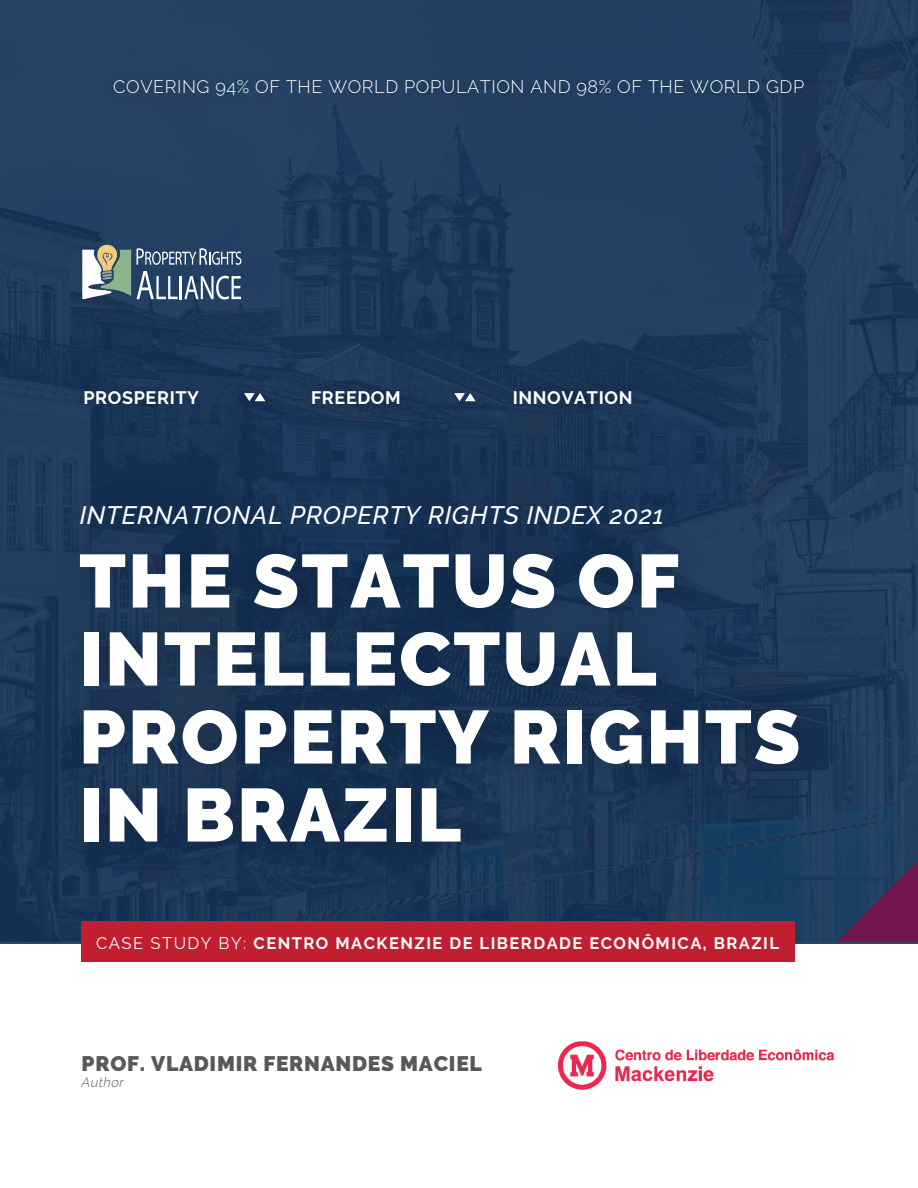
<style>
.page{position:relative;width:918px;height:1188px;background:#fff}
.page>*{position:absolute;margin:0;border:0;box-sizing:border-box;transform-origin:0 0}
.t1{font:900 75px/78px "Raleway";letter-spacing:.03em;color:#fff}
.t2{font:italic 500 25.2px "Raleway";letter-spacing:.03em;color:#fff}
.t3{font:900 21px "Raleway";letter-spacing:.035em;color:#595959}
.t4{font:300 18px "Raleway";letter-spacing:.035em;color:#fff}
.t5{font:700 18px "Raleway";letter-spacing:.035em;color:#fff}
.t6{font:700 16.5px "Raleway";letter-spacing:.09em;color:#fff}
.t7{font:italic 300 13.5px "Raleway";letter-spacing:.035em;color:#595959}
.s1{font-weight:400}
</style>
<div class="page">
<div style="left:0;top:0;width:918px;height:944px;background:linear-gradient(to right,#203c5e,#203d5e)"></div>
<svg style="left:837px;top:861px;width:81px;height:81px;background:#4e2656"></svg>
<div style="left:103px;top:68px;width:712px;height:39px;background:#233f62"></div>
<div style="left:82px;top:921px;width:713px;height:41px;background:#c11f2f"></div>
<img style="left:43px;top:466px;width:658px;height:39px">
<img style="left:67px;top:372px;width:583px;height:54px">
<svg style="left:244px;top:393px;width:21px;height:8px"></svg>
<svg style="left:454px;top:393px;width:22px;height:8px"></svg>
<svg style="left:82px;top:244px;width:49px;height:55px"></svg>
<svg style="left:137px;top:248px;width:104px;height:17px;background:#5f758d"></svg>
<svg style="left:137px;top:271px;width:41px;height:28px"></svg>
<hr style="left:180px;top:276px;width:2px;height:23px;background:#fff">
<svg style="left:184px;top:276px;width:57px;height:24px"></svg>
<img style="left:558px;top:1041px;width:276px;height:49px">
<img style="left:41px;top:505px;width:820px;height:393px">
<p class="t4" style="left:113px;top:76px;width:693px">COVERING 94% OF THE WORLD POPULATION AND 98% OF THE WORLD GDP</p>
<p class="t5" style="left:83px;top:387px;width:117px">PROSPERITY</p>
<p class="t5" style="left:311px;top:387px;width:91px">FREEDOM</p>
<p class="t5" style="left:513px;top:387px;width:121px">INNOVATION</p>
<h2 class="t2" style="left:80px;top:500px;width:586px">INTERNATIONAL PROPERTY RIGHTS INDEX 2021</h2>
<h1 class="t1" style="left:79px;top:542px;width:723px">THE STATUS OF<br>INTELLECTUAL<br>PROPERTY RIGHTS<br>IN BRAZIL</h1>
<p class="t6" style="left:96px;top:933px;width:685px"><span class="s1">CASE STUDY BY:</span> CENTRO MACKENZIE DE LIBERDADE ECONÔMICA, BRAZIL</p>
<p class="t3" style="left:82px;top:1052px;width:402px">PROF. VLADIMIR FERNANDES MACIEL</p>
<p class="t7" style="left:82px;top:1075px;width:44px">Author</p>
</div>
